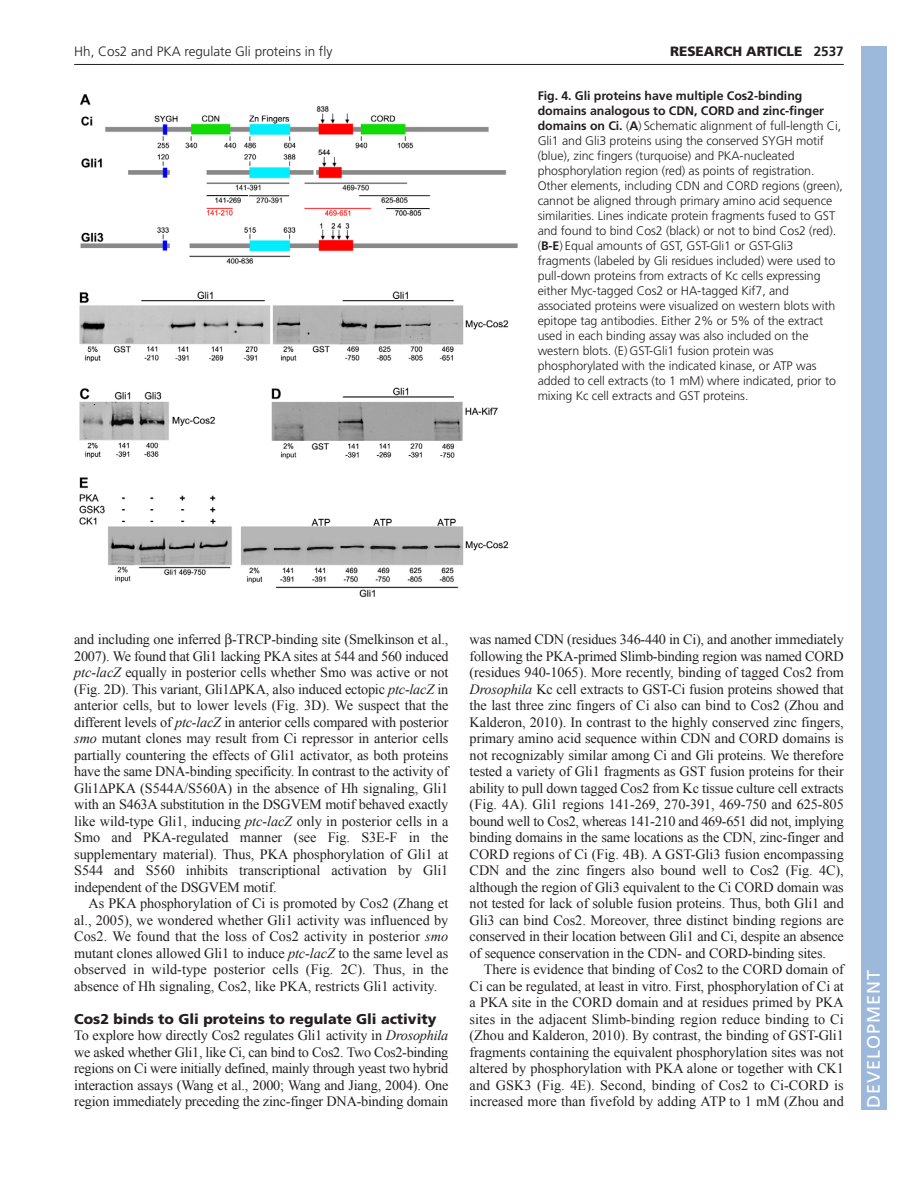
<style>
.page{position:relative;width:918px;height:1188px;background:#fff}
.page>*{position:absolute;margin:0;border:0;box-sizing:border-box;transform-origin:0 0}
.t1{font:18px "Frutiger LT Std";letter-spacing:.055em;color:#fff}
.t2{font:14.25px/16.5px "Times New Roman";letter-spacing:-.015em;color:#231f20;text-align:justify}
.t3{font:900 14.25px "Frutiger LT Std";color:#231f20}
.t4{font:300 13.5px "Frutiger LT Std";color:#231f20}
.t5{font:900 13.5px "Frutiger LT Std";color:#231f20}
.t6{font:300 12.3px/15px "Frutiger LT Std";letter-spacing:-.005em;color:#231f20}
.s1{font-weight:700}
.s2{font-style:italic}
</style>
<div class="page">
<hr style="left:74px;top:64px;width:770px;height:1px;background:#231f20">
<img style="left:79px;top:94px;width:439px;height:504px">
<div style="left:861px;top:46px;width:25px;height:1064px;background:#9cb9db"></div>
<p class="t4" style="left:74px;top:46px;width:260px">Hh, Cos2 and PKA regulate Gli proteins in fly</p>
<p class="t5" style="left:670px;top:46px;width:175px">RESEARCH ARTICLE <span class="s1">2537</span></p>
<p class="t6" style="left:538px;top:89px;width:307px"><span class="s1">Fig. 4. Gli proteins have multiple Cos2-binding domains analogous to CDN, CORD and zinc-finger domains on Ci.</span> (<span class="s1">A</span>) Schematic alignment of full-length Ci, Gli1 and Gli3 proteins using the conserved SYGH motif (blue), zinc fingers (turquoise) and PKA-nucleated phosphorylation region (red) as points of registration.<br>Other elements, including CDN and CORD regions (green), cannot be aligned through primary amino acid sequence similarities. Lines indicate protein fragments fused to GST and found to bind Cos2 (black) or not to bind Cos2 (red). (<span class="s1">B-E</span>) Equal amounts of GST, GST-Gli1 or GST-Gli3 fragments (labeled by Gli residues included) were used to pull-down proteins from extracts of Kc cells expressing either Myc-tagged Cos2 or HA-tagged Kif7, and associated proteins were visualized on western blots with epitope tag antibodies. Either 2% or 5% of the extract used in each binding assay was also included on the western blots. (E) GST-Gli1 fusion protein was phosphorylated with the indicated kinase, or ATP was added to cell extracts (to 1 mM) where indicated, prior to mixing Kc cell extracts and GST proteins.</p>
<p class="t2" style="left:74px;top:631px;width:376px">and including one inferred -TRCP-binding site (Smelkinson et al., 2007). We found that Gli1 lacking PKA sites at 544 and 560 induced <span class="s2">ptc-lacZ</span> equally in posterior cells whether Smo was active or not (Fig. 2D). This variant, Gli1 PKA, also induced ectopic <span class="s2">ptc-lacZ</span> in anterior cells, but to lower levels (Fig. 3D). We suspect that the different levels of <span class="s2">ptc-lacZ</span> in anterior cells compared with posterior <span class="s2">smo</span> mutant clones may result from Ci repressor in anterior cells partially countering the effects of Gli1 activator, as both proteins have the same DNA-binding specificity. In contrast to the activity of Gli1 PKA (S544A/S560A) in the absence of Hh signaling, Gli1 with an S463A substitution in the DSGVEM motif behaved exactly like wild-type Gli1, inducing <span class="s2">ptc-lacZ</span> only in posterior cells in a Smo and PKA-regulated manner (see Fig. S3E-F in the supplementary material). Thus, PKA phosphorylation of Gli1 at S544 and S560 inhibits transcriptional activation by Gli1 independent of the DSGVEM motif.</p>
<p class="t2" style="left:74px;top:895px;width:376px;text-indent:14px">As PKA phosphorylation of Ci is promoted by Cos2 (Zhang et al., 2005), we wondered whether Gli1 activity was influenced by Cos2. We found that the loss of Cos2 activity in posterior <span class="s2">smo </span>mutant clones allowed Gli1 to induce <span class="s2">ptc-lacZ</span> to the same level as observed in wild-type posterior cells (Fig. 2C). Thus, in the absence of Hh signaling, Cos2, like PKA, restricts Gli1 activity.</p>
<p class="t3" style="left:74px;top:1013px;width:364px">Cos2 binds to Gli proteins to regulate Gli activity</p>
<p class="t2" style="left:74px;top:1027px;width:376px">To explore how directly Cos2 regulates Gli1 activity in <span class="s2">Drosophila </span>we asked whether Gli1, like Ci, can bind to Cos2. Two Cos2-binding regions on Ci were initially defined, mainly through yeast two hybrid interaction assays (Wang et al., 2000; Wang and Jiang, 2004). One region immediately preceding the zinc-finger DNA-binding domain</p>
<p class="t2" style="left:470px;top:631px;width:376px">was named CDN (residues 346-440 in Ci), and another immediately following the PKA-primed Slimb-binding region was named CORD (residues 940-1065). More recently, binding of tagged Cos2 from <span class="s2">Drosophila</span> Kc cell extracts to GST-Ci fusion proteins showed that the last three zinc fingers of Ci also can bind to Cos2 (Zhou and Kalderon, 2010). In contrast to the highly conserved zinc fingers, primary amino acid sequence within CDN and CORD domains is not recognizably similar among Ci and Gli proteins. We therefore tested a variety of Gli1 fragments as GST fusion proteins for their ability to pull down tagged Cos2 from Kc tissue culture cell extracts (Fig. 4A). Gli1 regions 141-269, 270-391, 469-750 and 625-805 bound well to Cos2, whereas 141-210 and 469-651 did not, implying binding domains in the same locations as the CDN, zinc-finger and CORD regions of Ci (Fig. 4B). A GST-Gli3 fusion encompassing CDN and the zinc fingers also bound well to Cos2 (Fig. 4C), although the region of Gli3 equivalent to the Ci CORD domain was not tested for lack of soluble fusion proteins. Thus, both Gli1 and Gli3 can bind Cos2. Moreover, three distinct binding regions are conserved in their location between Gli1 and Ci, despite an absence of sequence conservation in the CDN- and CORD-binding sites.</p>
<p class="t2" style="left:470px;top:961px;width:376px;text-indent:14px">There is evidence that binding of Cos2 to the CORD domain of Ci can be regulated, at least in vitro. First, phosphorylation of Ci at a PKA site in the CORD domain and at residues primed by PKA sites in the adjacent Slimb-binding region reduce binding to Ci (Zhou and Kalderon, 2010). By contrast, the binding of GST-Gli1 fragments containing the equivalent phosphorylation sites was not altered by phosphorylation with PKA alone or together with CK1 and GSK3 (Fig. 4E). Second, binding of Cos2 to Ci-CORD is increased more than fivefold by adding ATP to 1 mM (Zhou and</p>
<p class="t1" style="left:863px;top:1108px;width:140px;rotate:-90deg">DEVELOPMENT</p>
</div>
